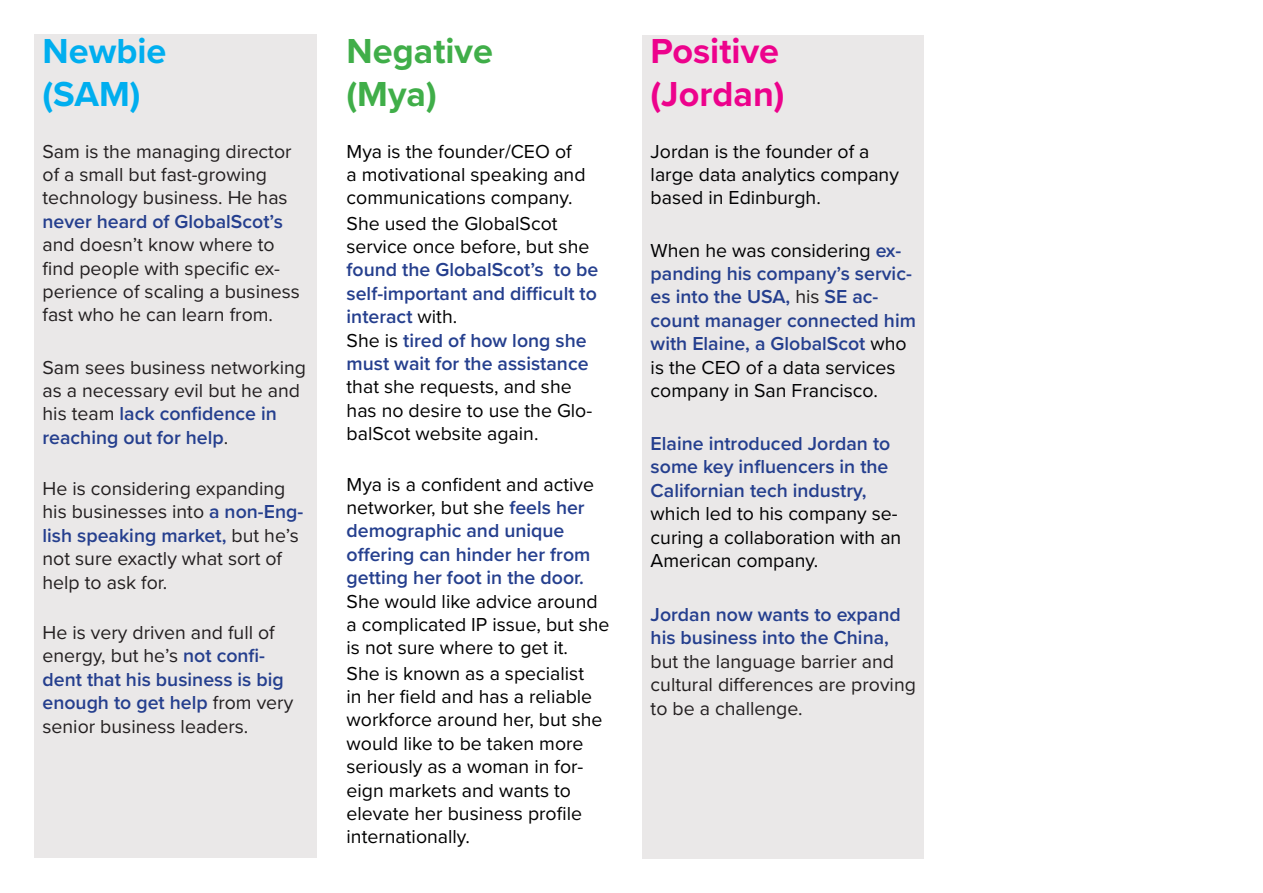
<style>
.page{position:relative;width:1263px;height:893px;background:#fff}
.page>*{position:absolute;margin:0;border:0;box-sizing:border-box;transform-origin:0 0}
._4Col_Header{font:700 36px/43.2px "Proxima Nova";color:#ed028c}
._4Col_Header-2{font:700 36px/43.2px "Proxima Nova";color:#40ae49}
._4Col_Header-3{font:700 36px/43.2px "Proxima Nova";color:#00aeef}
._4Col_Body{font:19.5px/23.4px "Proxima Nova";color:#231f20}
._4Col_Body-2{font:600 19.5px/23.4px "Proxima Nova";color:#253f8e}
._4Col_Body-3{font:19.5px/23.4px "Proxima Nova";color:#000001}
.s1{font-weight:600;color:#253f8e}
.s2{font-weight:400;color:#000001}
.s3{font-weight:400;color:#231f20}
</style>
<div class="page">
<div style="left:642px;top:36px;width:282px;height:823px;background:#eae8e8"></div>
<div style="left:34px;top:34px;width:283px;height:823px;background:#eae8e8"></div>
<p class="_4Col_Header-3" style="left:43px;top:29px;width:125px">Newbie (SAM)</p>
<p class="_4Col_Header" style="left:651px;top:29px;width:135px">Positive (Jordan)</p>
<p class="_4Col_Header-2" style="left:347px;top:29px;width:148px">Negative (Mya)</p>
<p class="_4Col_Body" style="left:43px;top:138px;width:259px">Sam is the managing director of a small but fast-growing technology business. He has <span class="s1">never heard of GlobalScot’s </span>and doesn’t know where to find people with specific ex&shy;perience of scaling a business fast who he can learn from.</p>
<p class="_4Col_Body" style="left:43px;top:354px;width:265px">Sam sees business networking as a necessary evil but he and his team <span class="s1">lack confidence in reaching out for help</span>.</p>
<p class="_4Col_Body" style="left:43px;top:476px;width:262px">He is considering expanding his businesses into <span class="s1">a non-Eng&shy;lish speaking market,</span> but he’s not sure exactly what sort of help to ask for.</p>
<p class="_4Col_Body" style="left:43px;top:620px;width:252px">He is very driven and full of energy, but he’s <span class="s1">not confi&shy;dent that his business is big enough to get help</span> from very senior business leaders.</p>
<p class="_4Col_Body-3" style="left:347px;top:138px;width:241px">Mya is the founder/CEO of a motivational speaking and communications company.</p>
<p class="_4Col_Body-2" style="left:347px;top:211px;width:253px"><span class="s2">She used the GlobalScot service once before, but she </span>found the GlobalScot’s to be self-important and difficult to interact <span class="s2">with.</span></p>
<p class="_4Col_Body-3" style="left:347px;top:327px;width:247px">She is <span class="s1">tired of how long she must wait for the assistance </span>that she requests, and she has no desire to use the Glo&shy;balScot website again.</p>
<p class="_4Col_Body-2" style="left:347px;top:472px;width:249px"><span class="s2">Mya is a confident and active networker, but she</span> feels her demographic and unique offering can hinder her from getting her foot in the door.</p>
<p class="_4Col_Body-3" style="left:347px;top:588px;width:265px">She would like advice around a complicated IP issue, but she is not sure where to get it.</p>
<p class="_4Col_Body-3" style="left:347px;top:660px;width:257px">She is known as a specialist in her field and has a reliable workforce around her, but she would like to be taken more seriously as a woman in for&shy;eign markets and wants to elevate her business profile internationally.</p>
<p class="_4Col_Body-3" style="left:651px;top:138px;width:250px">Jordan is the founder of a large data analytics company based in Edinburgh.</p>
<p class="_4Col_Body-2" style="left:651px;top:238px;width:267px"><span class="s2">When he was considering</span> ex&shy;panding his company’s servic&shy;es into the USA, <span class="s3">his</span> SE ac&shy;count manager connected him with Elaine, a GlobalScot <span class="s2">who is the CEO of a data services company in San Francisco.</span></p>
<p class="_4Col_Body-2" style="left:651px;top:431px;width:252px">Elaine introduced Jordan to some key influencers in the<br>Californian tech industry, <span class="s2">which led to his company se&shy;curing a collaboration with an<br>American company.</span></p>
<p class="_4Col_Body" style="left:651px;top:602px;width:267px"><span class="s1">Jordan now wants to expand his business into the China, </span>but the language barrier and cultural differences are proving to be a challenge.</p>
</div>
